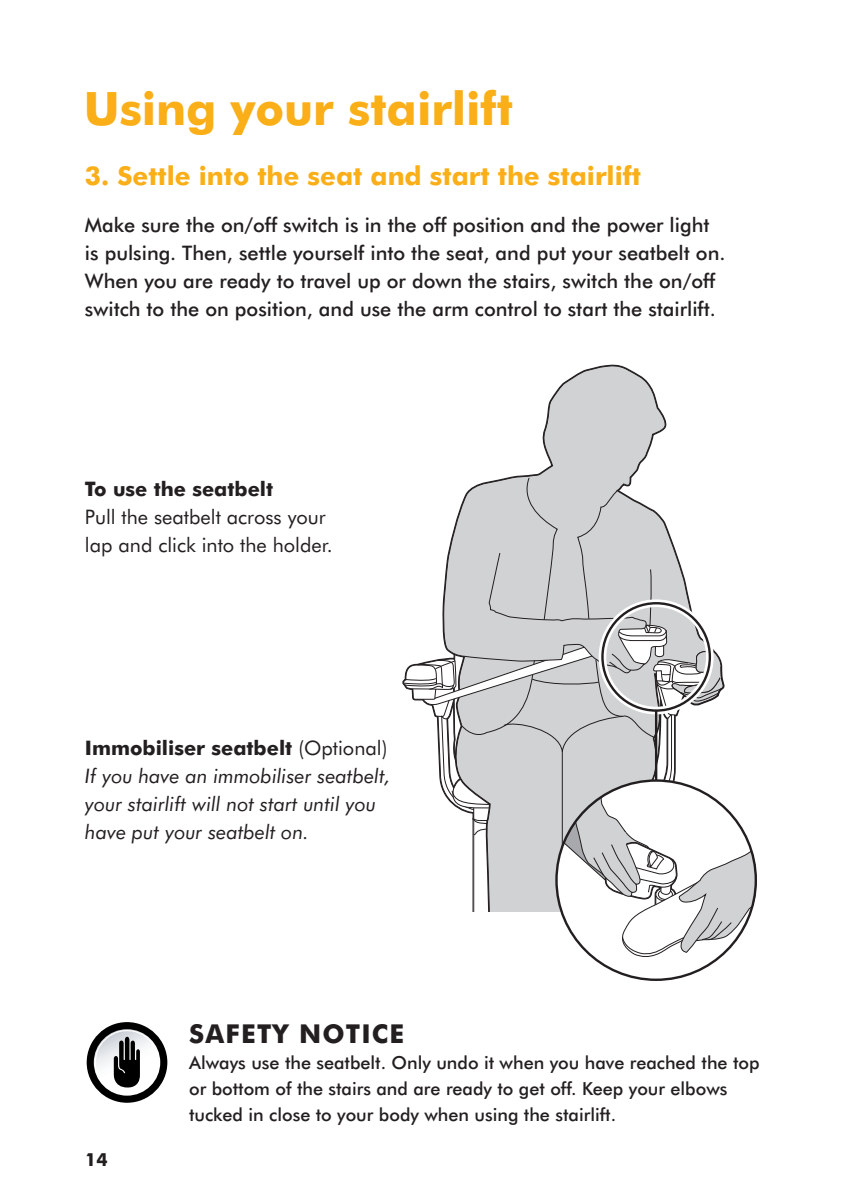
<style>
.page{position:relative;width:843px;height:1191px;background:#fff}
.page>*{position:absolute;margin:0;border:0;box-sizing:border-box;transform-origin:0 0}
.t1{font:700 46px "Futura BT";color:#faaf18}
.t2{font:700 26px "Futura BT";color:#faaf18}
.t3{font:700 26px "Futura BT";letter-spacing:.05em;color:#231f20}
.t4{font:500 20px/28px "Futura BT";color:#231f20}
.t5{font:italic 20px/28px "Futura BT";color:#231f20}
.t6{font:20px/28px "Futura BT";color:#231f20}
.t7{font:700 20px "Futura BT";color:#231f20}
.t8{font:500 18px/26px "Futura BT";color:#231f20}
.t9{font:700 18px "Futura BT";color:#231f20}
.s1{font-weight:700;font-style:normal}
.s2{font-style:normal}
</style>
<div class="page">
<div style="left:87px;top:1021px;width:80px;height:81px;background:#000;border-radius:50%"></div>
<div style="left:94px;top:1028px;width:66px;height:67px;background:#fff;border-radius:50%"></div>
<svg style="left:91px;top:1024px;width:64px;height:64px"></svg>
<svg style="left:510px;top:364px;width:157px;height:113px"></svg>
<svg style="left:402px;top:477px;width:355px;height:484px"></svg>
<div style="left:598px;top:599px;width:115px;height:115px;border:8px solid #fff;border-radius:50%"></div>
<div style="left:601px;top:602px;width:109px;height:109px;border:2px solid #231f20;border-radius:50%"></div>
<hr style="left:654px;top:710px;width:3px;height:70px;background:#231f20">
<h1 class="t1" style="left:84px;top:90px;width:430px">Using your stairlift</h1>
<h2 class="t2" style="left:85px;top:166px;width:557px">3. Settle into the seat and start the stairlift</h2>
<p class="t4" style="left:85px;top:213px;width:641px">Make sure the on/off switch is in the off position and the power light is pulsing. Then, settle yourself into the seat, and put your seatbelt on.<br>When you are ready to travel up or down the stairs, switch the on/off switch to the on position, and use the arm control to start the stairlift.</p>
<p class="t7" style="left:85px;top:481px;width:190px">To use the seatbelt</p>
<p class="t6" style="left:85px;top:505px;width:249px">Pull the seatbelt across your lap and click into the holder.</p>
<p class="t5" style="left:85px;top:735px;width:307px"><span class="s1">Immobiliser seatbelt</span> <span class="s2">(Optional)<br></span>If you have an immobiliser seatbelt, your stairlift will not start until you have put your seatbelt on.</p>
<p class="t9" style="left:85px;top:1151px;width:24px">14</p>
<h2 class="t3" style="left:189px;top:1023px;width:217px">SAFETY NOTICE</h2>
<p class="t8" style="left:189px;top:1051px;width:571px">Always use the seatbelt. Only undo it when you have reached the top or bottom of the stairs and are ready to get off. Keep your elbows tucked in close to your body when using the stairlift.</p>
</div>
